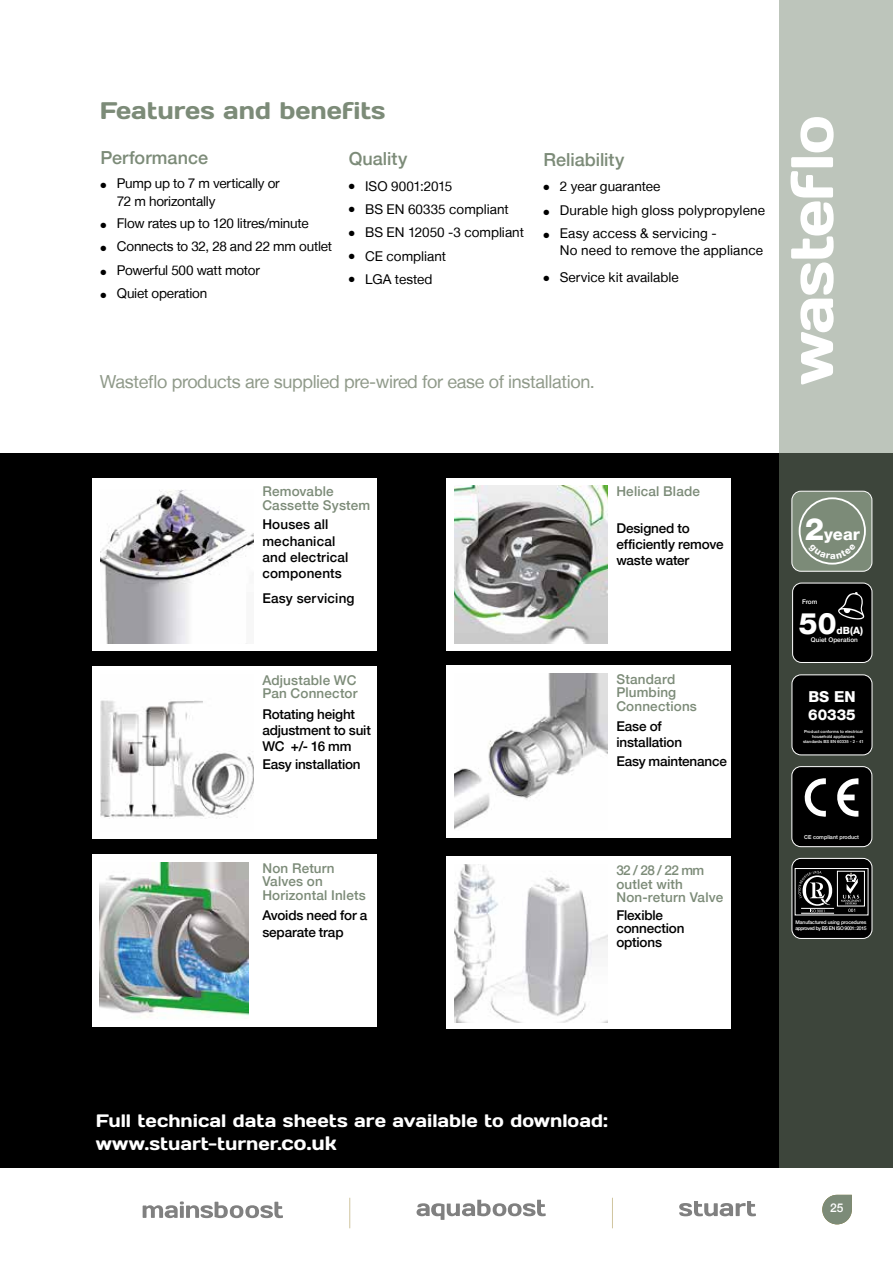
<style>
.page{position:relative;width:893px;height:1263px;background:#fff}
.page>*{position:absolute;margin:0;border:0;box-sizing:border-box;transform-origin:0 0}
.t1{font:800 29.85px "Helvetica Neue LT";color:#fff}
.t2{font:24px "Days";color:#7c8b78}
.t3{font:18px/23.4px "Days";color:#fff}
.t4{font:18px "Helvetica Neue LT";letter-spacing:-.02em;color:#909a8a}
.t5{font:500 18px "Helvetica Neue LT";color:#7c8b78}
.t6{font:800 16.35px "Helvetica Neue LT";color:#fff}
.t7{font:800 15.15px/18.1px "Helvetica Neue LT";color:#fff}
.t8{font:13.5px/17.7px "Helvetica Neue LT";letter-spacing:-.005em;color:#000}
.t9{font:500 13.5px/16.2px "Helvetica Neue LT";letter-spacing:-.01em;color:#000}
.t10{font:500 13.5px/13.5px "Helvetica Neue LT";letter-spacing:.01em;color:#7c8b78}
.t11{font:500 13.5px/16.2px "Helvetica Neue LT";letter-spacing:.015em;color:#000}
.t12{font:500 13.5px "Helvetica Neue LT";letter-spacing:.01em;color:#000}
.t13{font:500 12px "Helvetica Neue LT";color:#fff}
.t14{font:800 9.9px "Helvetica Neue LT";color:#fff}
.t15{font:500 6.45px "Helvetica Neue LT";color:#fff}
.t16{font:500 5.4px "Helvetica Neue LT";color:#fff}
.t17{font:500 5.1px/6px "Helvetica Neue LT";letter-spacing:-.035em;color:#fff}
.t18{font:500 4.2px/5.1px "Helvetica Neue LT";color:#fff;text-align:center}
.s1{font-size:30.9px}
.s2{font-size:19.5px}
</style>
<div class="page">
<hr style="left:349px;top:1198px;width:1px;height:30px;background:#9f883b">
<hr style="left:612px;top:1198px;width:1px;height:30px;background:#9f883b">
<svg style="left:143px;top:1201px;width:140px;height:17px"></svg>
<svg style="left:679px;top:1201px;width:77px;height:15px"></svg>
<svg style="left:416px;top:1200px;width:130px;height:20px"></svg>
<div style="left:0;top:453px;width:893px;height:657px;background:#000"></div>
<svg style="left:822px;top:1195px;width:30px;height:29px"></svg>
<div style="left:0;top:1100px;width:893px;height:68px;background:#000"></div>
<div style="left:92px;top:478px;width:285px;height:172px;background:#fff"></div>
<img style="left:101px;top:489px;width:153px;height:154px">
<div style="left:92px;top:666px;width:285px;height:172px;background:#fff"></div>
<img style="left:101px;top:700px;width:153px;height:119px">
<div style="left:92px;top:855px;width:285px;height:172px;background:#fff"></div>
<img style="left:99px;top:863px;width:149px;height:156px">
<div style="left:446px;top:665px;width:285px;height:172px;background:#fff"></div>
<img style="left:455px;top:673px;width:153px;height:156px">
<div style="left:446px;top:857px;width:285px;height:172px;background:#fff"></div>
<img style="left:455px;top:864px;width:153px;height:158px">
<svg style="left:779px;top:0;width:114px;height:1168px;background:#767e74"></svg>
<div style="left:792px;top:491px;width:80px;height:80px;background:#7c8b78;border-radius:9px"></div>
<div style="left:791px;top:491px;width:81px;height:81px;border:1px solid #fff;border-radius:9px"></div>
<div style="left:799px;top:497px;width:67px;height:68px;border:2px solid #fff;border-radius:50%"></div>
<div style="left:793px;top:583px;width:79px;height:79px;background:#000;border-radius:9px"></div>
<div style="left:792px;top:583px;width:80px;height:80px;border:1px solid #fff;border-radius:9px"></div>
<svg style="left:838px;top:592px;width:26px;height:28px"></svg>
<div style="left:792px;top:858px;width:80px;height:80px;background:#000;border-radius:9px"></div>
<div style="left:791px;top:858px;width:81px;height:81px;border:1px solid #fff;border-radius:9px"></div>
<hr style="left:801px;top:908px;width:33px;height:1px;background:#fff">
<svg style="left:798px;top:871px;width:34px;height:41px"></svg>
<div style="left:837px;top:871px;width:28px;height:35px;border:1px solid #fff"></div>
<div style="left:795px;top:868px;width:73px;height:47px;border:1px solid #fff"></div>
<svg style="left:841px;top:872px;width:20px;height:40px"></svg>
<div style="left:792px;top:675px;width:80px;height:80px;background:#000;border-radius:9px"></div>
<div style="left:791px;top:674px;width:81px;height:81px;border:1px solid #fff;border-radius:9px"></div>
<div style="left:792px;top:767px;width:80px;height:80px;background:#000;border-radius:9px"></div>
<div style="left:791px;top:766px;width:81px;height:81px;border:1px solid #fff;border-radius:9px"></div>
<svg style="left:804px;top:778px;width:22px;height:39px"></svg>
<svg style="left:837px;top:778px;width:21px;height:39px"></svg>
<div style="left:446px;top:478px;width:285px;height:172px;background:#fff"></div>
<img style="left:455px;top:486px;width:153px;height:157px">
<svg style="left:790px;top:117px;width:44px;height:267px"></svg>
<svg style="left:808px;top:551px;width:48px;height:8px"></svg>
<h2 class="t2" style="left:100px;top:95px;width:287px">Features and benefits</h2>
<h3 class="t5" style="left:100px;top:147px;width:109px">Performance</h3>
<p class="t8" style="left:117px;top:174px;width:164px;text-indent:-16px">● Pump up to 7 m vertically or<br>72 m horizontally</p>
<p class="t8" style="left:100px;top:214px;width:210px">● Flow rates up to 120 litres/minute</p>
<p class="t8" style="left:100px;top:237px;width:233px">● Connects to 32, 28 and 22 mm outlet</p>
<p class="t8" style="left:100px;top:261px;width:161px">● Powerful 500 watt motor</p>
<p class="t8" style="left:100px;top:284px;width:108px">● Quiet operation</p>
<h3 class="t5" style="left:349px;top:148px;width:60px">Quality</h3>
<p class="t8" style="left:349px;top:177px;width:105px">● ISO 9001:2015</p>
<p class="t8" style="left:349px;top:200px;width:162px">● BS EN 60335 compliant</p>
<p class="t8" style="left:349px;top:223px;width:177px">● BS EN 12050 -3 compliant</p>
<p class="t8" style="left:349px;top:247px;width:99px">● CE compliant</p>
<p class="t8" style="left:349px;top:270px;width:85px">● LGA tested</p>
<h3 class="t5" style="left:543px;top:149px;width:83px">Reliability</h3>
<p class="t8" style="left:543px;top:178px;width:119px">● 2 year guarantee</p>
<p class="t8" style="left:543px;top:201px;width:223px">● Durable high gloss polypropylene</p>
<p class="t8" style="left:560px;top:224px;width:205px;text-indent:-16px">● Easy access &amp; servicing -<br>No need to remove the appliance</p>
<p class="t8" style="left:543px;top:268px;width:137px">● Service kit available</p>
<h3 class="t4" style="left:100px;top:371px;width:497px">Wasteflo products are supplied pre-wired for ease of installation.</h3>
<p class="t10" style="left:262px;top:485px;width:109px">Removable<br>Cassette System</p>
<p class="t11" style="left:262px;top:516px;width:88px">Houses all mechanical and electrical components</p>
<p class="t12" style="left:262px;top:590px;width:94px">Easy servicing</p>
<p class="t10" style="left:262px;top:673px;width:97px">Adjustable WC<br>Pan Connector</p>
<p class="t9" style="left:262px;top:705px;width:110px">Rotating height adjustment to suit<br>WC +/- 16 mm</p>
<p class="t9" style="left:262px;top:756px;width:100px">Easy installation</p>
<p class="t10" style="left:262px;top:861px;width:105px">Non Return<br>Valves on<br>Horizontal Inlets</p>
<p class="t9" style="left:262px;top:907px;width:107px">Avoids need for a separate trap</p>
<p class="t10" style="left:616px;top:485px;width:85px">Helical Blade</p>
<p class="t9" style="left:616px;top:520px;width:109px">Designed to efficiently remove waste water</p>
<p class="t10" style="left:616px;top:672px;width:82px">Standard<br>Plumbing<br>Connections</p>
<p class="t9" style="left:616px;top:718px;width:67px">Ease of installation</p>
<p class="t9" style="left:616px;top:752px;width:112px">Easy maintenance</p>
<p class="t10" style="left:616px;top:863px;width:108px">32 / 28 / 22 mm outlet with<br>Non-return Valve</p>
<p class="t9" style="left:616px;top:908px;width:70px;line-height:13.5px">Flexible connection options</p>
<p class="t6" style="left:805px;top:525px;width:57px"><span class="s1">2</span>year</p>
<p class="t15" style="left:802px;top:597px;width:17px">From</p>
<h1 class="t1" style="left:799px;top:605px;width:39px">50</h1>
<p class="t14" style="left:837px;top:624px;width:28px">dB(A)</p>
<p class="t15" style="left:811px;top:636px;width:48px">Quiet Operation</p>
<p class="t7" style="left:808px;top:687px;width:49px">BS EN<br>60335</p>
<p class="t18" style="left:803px;top:728px;width:62px">Product conforms to electrical household appliances standards BS EN 60335 - 2 - 41</p>
<p class="t16" style="left:804px;top:834px;width:56px">CE compliant product</p>
<p class="t17" style="left:795px;top:919px;width:73px">Manufactured using procedures approved by BS EN ISO 9001: 2015</p>
<h3 class="t3" style="left:96px;top:1108px;width:514px">Full technical data sheets are available to download: www.stuart-turner.<span class="s2">co.uk</span></h3>
<p class="t13" style="left:830px;top:1200px;width:15px">25</p>
</div>
